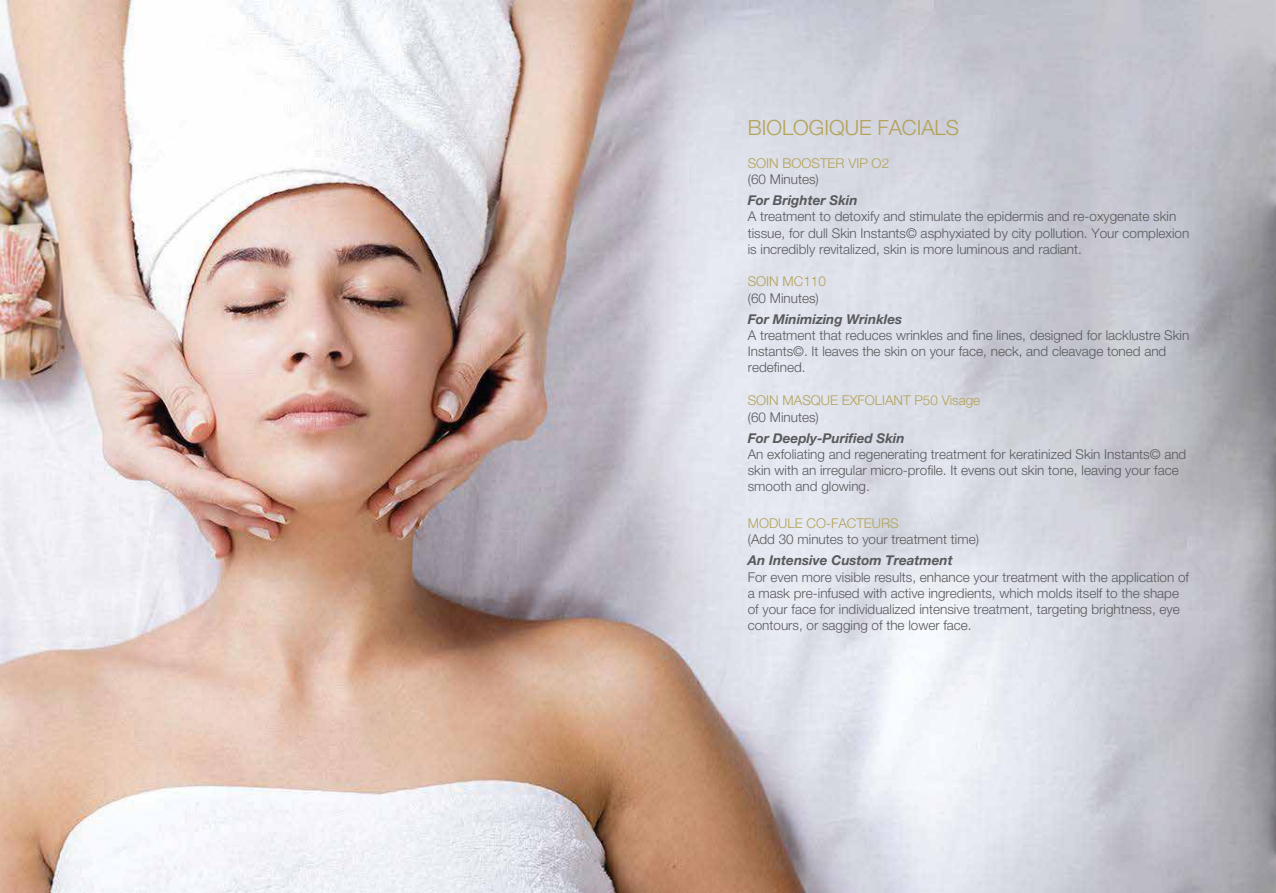
<style>
.page{position:relative;width:1276px;height:893px;background:#fff}
.page>*{position:absolute;margin:0;border:0;box-sizing:border-box;transform-origin:0 0}
.t1{font:300 21px "Helvetica Neue";color:#b3a257}
.t2{font:300 13.5px/16.2px "Helvetica Neue";color:#58595b}
.t3{font:italic 700 13.5px "Helvetica Neue";color:#58595b}
.t4{font:300 13.5px "Helvetica Neue";color:#b3a257}
</style>
<div class="page">
<img style="left:0;top:0;width:1275px;height:893px">
<h1 class="t1" style="left:747px;top:111px;width:213px">BIOLOGIQUE FACIALS</h1>
<p class="t4" style="left:747px;top:152px;width:143px">SOIN BOOSTER VIP O2</p>
<p class="t2" style="left:747px;top:170px;width:73px">(60 Minutes)</p>
<p class="t3" style="left:747px;top:190px;width:111px">For Brighter Skin</p>
<p class="t2" style="left:747px;top:208px;width:443px">A treatment to detoxify and stimulate the epidermis and re-oxygenate skin tissue, for dull Skin Instants© asphyxiated by city pollution. Your complexion is incredibly revitalized, skin is more luminous and radiant.</p>
<p class="t4" style="left:747px;top:271px;width:80px">SOIN MC110</p>
<p class="t2" style="left:747px;top:289px;width:73px">(60 Minutes)</p>
<p class="t3" style="left:747px;top:308px;width:156px">For Minimizing Wrinkles</p>
<p class="t2" style="left:747px;top:326px;width:443px">A treatment that reduces wrinkles and fine lines, designed for lacklustre Skin<br>Instants©. It leaves the skin on your face, neck, and cleavage toned and redefined.</p>
<p class="t4" style="left:747px;top:390px;width:234px">SOIN MASQUE EXFOLIANT P50 Visage</p>
<p class="t2" style="left:747px;top:408px;width:73px">(60 Minutes)</p>
<p class="t3" style="left:747px;top:427px;width:158px">For Deeply-Purified Skin</p>
<p class="t2" style="left:747px;top:445px;width:440px">An exfoliating and regenerating treatment for keratinized Skin Instants© and skin with an irregular micro-profile. It evens out skin tone, leaving your face smooth and glowing.</p>
<p class="t4" style="left:747px;top:512px;width:152px">MODULE CO-FACTEURS</p>
<p class="t2" style="left:747px;top:530px;width:233px">(Add 30 minutes to your treatment time)</p>
<p class="t3" style="left:747px;top:550px;width:206px">An Intensive Custom Treatment</p>
<p class="t2" style="left:747px;top:568px;width:443px">For even more visible results, enhance your treatment with the application of a mask pre-infused with active ingredients, which molds itself to the shape of your face for individualized intensive treatment, targeting brightness, eye contours, or sagging of the lower face.</p>
</div>
